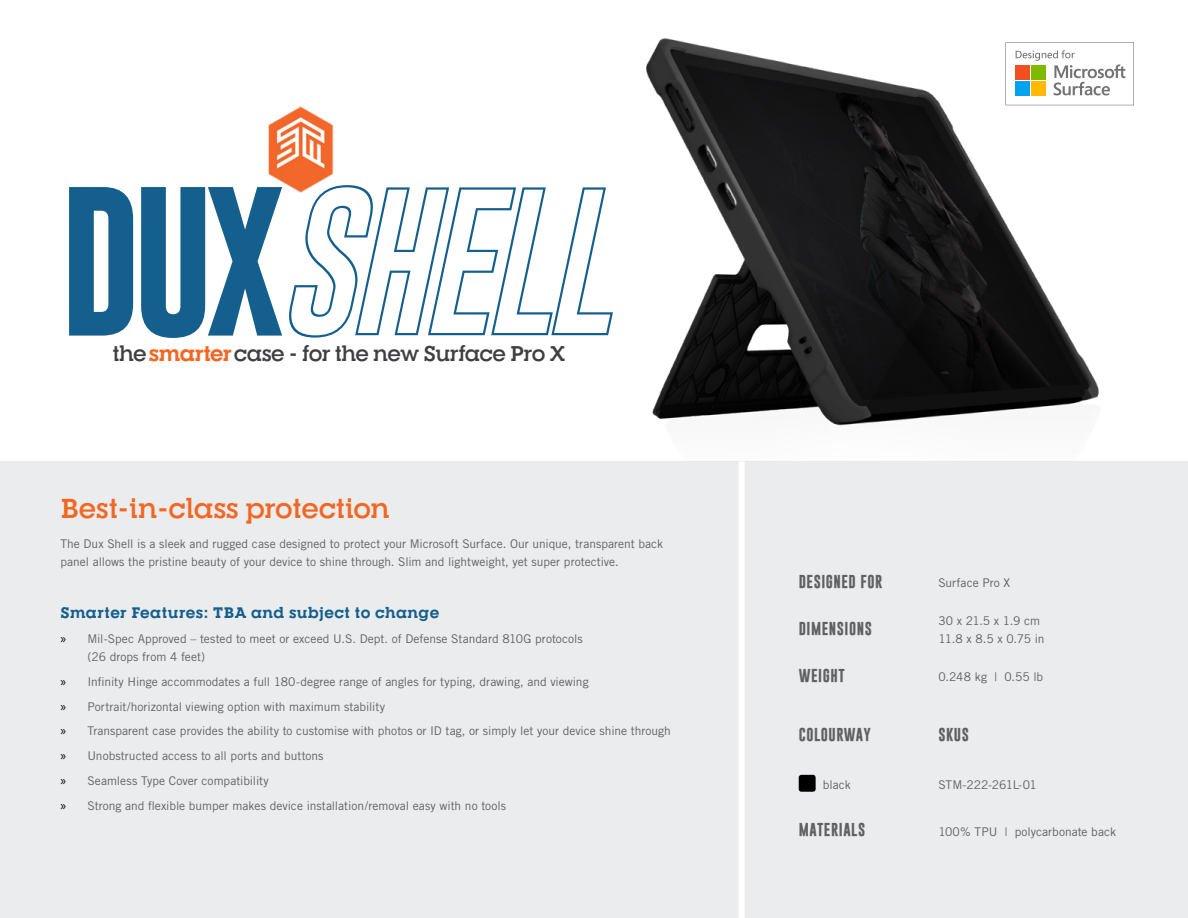
<style>
.page{position:relative;width:1188px;height:918px;background:#fff}
.page>*{position:absolute;margin:0;border:0;box-sizing:border-box;transform-origin:0 0}
.t1{font:italic 151.95px "Gobold Hollow";letter-spacing:-.06em;color:#145f8d}
.t2{font:700 27px "RNS Camelia";letter-spacing:-.005em;color:#f26724}
.t3{font:700 21px "RNS Camelia";letter-spacing:-.03em;color:#3d3f41}
.t4{font:800 15px "RNS Camelia";letter-spacing:.04em;color:#145f8d}
.t5{font:700 13.5px "Gobold";letter-spacing:.04em;color:#5f6062}
.t6{font:12px/24.8px "Trade Gothic";color:#5f6062}
.t7{font:12px/18px "Trade Gothic";letter-spacing:-.025em;color:#5f6062}
.s1{font-family:"Gobold";font-weight:700;font-style:normal}
.s2{font-weight:800;color:#f26724}
.s3{font-family:"Myriad Pro";font-size:13.5px;color:#000}
</style>
<div class="page">
<div style="left:0;top:461px;width:1188px;height:457px;background:#ebeced"></div>
<div style="left:739px;top:461px;width:6px;height:457px;background:#fff"></div>
<div style="left:799px;top:775px;width:17px;height:17px;background:#000;border-radius:3px"></div>
<img style="left:268px;top:106px;width:66px;height:87px">
<img style="left:646px;top:38px;width:488px;height:388px">
<h1 class="t1" style="left:59px;top:163px;width:553px"><span class="s1">DUX</span>SHELL</h1>
<h3 class="t3" style="left:113px;top:340px;width:454px">the <span class="s2">smarter</span>case - for the new Surface Pro X</h3>
<h2 class="t2" style="left:60px;top:492px;width:331px">Best-in-class protection</h2>
<p class="t6" style="left:60px;top:535px;width:604px;line-height:18px">The Dux Shell is a sleek and rugged case designed to protect your Microsoft Surface. Our unique, transparent back panel allows the pristine beauty of your device to shine through. Slim and lightweight, yet super protective.</p>
<p class="t4" style="left:60px;top:603px;width:380px">Smarter Features: TBA and subject to change</p>
<p class="t6" style="left:87px;top:630px;width:497px;line-height:18px;text-indent:-27px"><span class="s3">»</span> Mil-Spec Approved – tested to meet or exceed U.S. Dept. of Defense Standard 810G protocols (26 drops from 4 feet)</p>
<p class="t6" style="left:60px;top:669px;width:612px"><span class="s3">»</span> Infinity Hinge accommodates a full 180-degree range of angles for typing, drawing, and viewing<br><span class="s3">»</span> Portrait/horizontal viewing option with maximum stability<br><span class="s3">»</span> Transparent case provides the ability to customise with photos or ID tag, or simply let your device shine through <span class="s3">»</span> Unobstructed access to all ports and buttons<br><span class="s3">»</span> Seamless Type Cover compatibility<br><span class="s3">»</span> Strong and flexible bumper makes device installation/removal easy with no tools</p>
<p class="t5" style="left:799px;top:573px;width:85px">DESIGNED FOR</p>
<p class="t6" style="left:938px;top:570px;width:73px">Surface Pro X</p>
<p class="t5" style="left:799px;top:620px;width:75px">DIMENSIONS</p>
<p class="t7" style="left:938px;top:612px;width:108px">30 x 21.5 x 1.9 cm<br>11.8 x 8.5 x 0.75 in</p>
<p class="t5" style="left:799px;top:667px;width:47px">WEIGHT</p>
<p class="t6" style="left:938px;top:664px;width:106px">0.248 kg | 0.55 lb</p>
<p class="t5" style="left:799px;top:726px;width:74px">COLOURWAY</p>
<p class="t5" style="left:938px;top:726px;width:32px">SKUS</p>
<p class="t6" style="left:823px;top:772px;width:29px">black</p>
<p class="t6" style="left:938px;top:772px;width:100px">STM-222-261L-01</p>
<p class="t5" style="left:799px;top:821px;width:68px">MATERIALS</p>
<p class="t6" style="left:938px;top:819px;width:179px">100% TPU | polycarbonate back</p>
</div>
